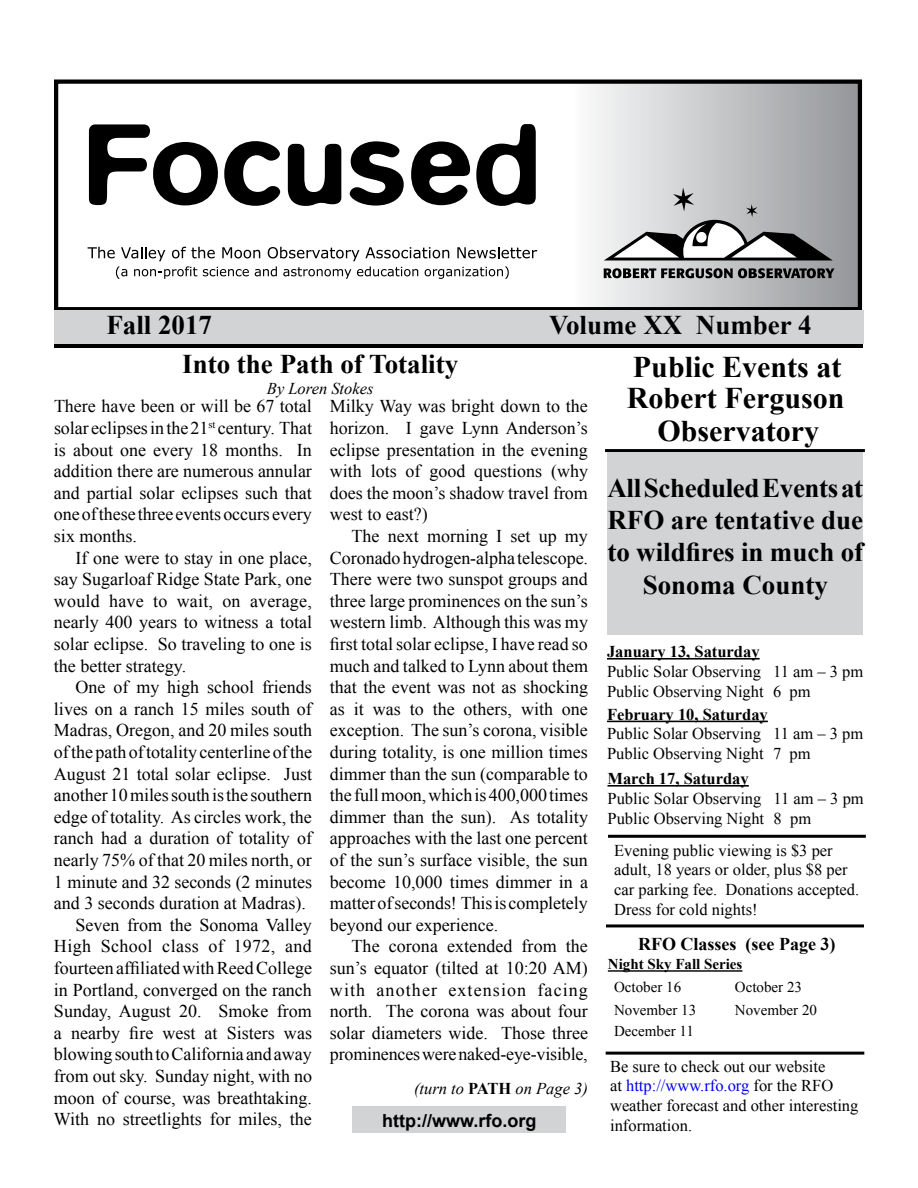
<style>
.page{position:relative;width:918px;height:1188px;background:#fff}
.page>*{position:absolute;margin:0;border:0;box-sizing:border-box;transform-origin:0 0}
.t1{font:700 30px/32.1px "Times New Roman";color:#000;text-align:center}
.t2{font:700 27px/32.4px "Times New Roman";color:#000;text-align:center}
.t3{font:18px/21.6px "Times New Roman";color:#000;text-align:justify}
.t4{font:18px "Times New Roman";letter-spacing:.02em;color:#000}
.t5{font:700 18px "Times New Roman";color:#000}
.t6{font:700 18px "Arial";color:#000}
.t7{font:16.5px/19.8px "Times New Roman";color:#000}
.t8{font:700 16.5px "Times New Roman";color:#000}
.t9{font:italic 16.5px "Times New Roman";color:#000}
.t10{font:15px "Times New Roman";color:#000}
.t11{font:700 15px "Times New Roman";color:#000}
.s1{font-weight:700;font-style:normal}
.s2{color:#0000ed}
</style>
<div class="page">
<div style="left:352px;top:1106px;width:214px;height:27px;background:#d1d3d4"></div>
<div style="left:573px;top:83px;width:286px;height:225px;background:linear-gradient(to right,#fbfcfc,#939699)"></div>
<div style="left:54px;top:80px;width:808px;height:231px;border:4px solid #000"></div>
<svg style="left:54px;top:343px;width:808px;height:5px;fill:#000"></svg>
<svg style="left:604px;top:268px;width:230px;height:10px"></svg>
<svg style="left:604px;top:187px;width:229px;height:73px"></svg>
<svg style="left:89px;top:124px;width:129px;height:81px"></svg>
<svg style="left:224px;top:141px;width:56px;height:65px"></svg>
<svg style="left:288px;top:144px;width:53px;height:62px"></svg>
<svg style="left:350px;top:141px;width:54px;height:65px"></svg>
<svg style="left:411px;top:141px;width:59px;height:64px"></svg>
<svg style="left:476px;top:124px;width:60px;height:82px"></svg>
<svg style="left:88px;top:247px;width:449px;height:32px"></svg>
<div style="left:54px;top:310px;width:810px;height:33px;background:#d1d3d4"></div>
<hr style="left:605px;top:449px;width:260px;height:3px;background:#000">
<hr style="left:606px;top:1052px;width:258px;height:3px;background:#000">
<hr style="left:608px;top:835px;width:258px;height:3px;background:#000">
<hr style="left:606px;top:924px;width:258px;height:3px;background:#000">
<hr style="left:607px;top:658px;width:153px;height:2px;background:#000">
<hr style="left:608px;top:970px;width:134px;height:2px;background:#000">
<hr style="left:607px;top:721px;width:161px;height:1px;background:#000">
<hr style="left:608px;top:785px;width:141px;height:2px;background:#000">
<div style="left:608px;top:452px;width:255px;height:183px;background:#d1d3d4"></div>
<h2 class="t2" style="left:106px;top:308px;width:107px">Fall 2017</h2>
<h2 class="t2" style="left:549px;top:308px;width:264px">Volume XX Number 4</h2>
<h2 class="t2" style="left:182px;top:347px;width:278px">Into the Path of Totality</h2>
<p class="t9" style="left:267px;top:377px;width:108px">By Loren Stokes</p>
<p class="t3" style="left:54px;top:395px;width:260px">There have been or will be 67 total solar eclipses in the 21<sup>st</sup> century. That is about one every 18 months. In addition there are numerous annular and partial solar eclipses such that one of these three events occurs every six months.</p>
<p class="t3" style="left:54px;top:547px;width:260px;text-indent:22px">If one were to stay in one place, say Sugarloaf Ridge State Park, one would have to wait, on average, nearly 400 years to witness a total solar eclipse. So traveling to one is the better strategy.</p>
<p class="t3" style="left:76px;top:676px;width:238px">One of my high school friends</p>
<p class="t3" style="left:54px;top:698px;width:259px">lives on a ranch 15 miles south of</p>
<p class="t3" style="left:54px;top:719px;width:260px">Madras, Oregon, and 20 miles south</p>
<p class="t3" style="left:54px;top:741px;width:260px">of the path of totality centerline of the</p>
<p class="t3" style="left:54px;top:763px;width:260px">August 21 total solar eclipse. Just</p>
<p class="t3" style="left:54px;top:784px;width:260px">another 10 miles south is the southern</p>
<p class="t3" style="left:54px;top:806px;width:259px">edge of totality. As circles work, the</p>
<p class="t3" style="left:54px;top:827px;width:260px">ranch had a duration of totality of</p>
<p class="t3" style="left:54px;top:849px;width:259px">nearly 75% of that 20 miles north, or</p>
<p class="t3" style="left:54px;top:871px;width:260px">1 minute and 32 seconds (2 minutes</p>
<p class="t3" style="left:54px;top:892px;width:253px">and 3 seconds duration at Madras).</p>
<p class="t3" style="left:76px;top:914px;width:238px">Seven from the Sonoma Valley</p>
<p class="t4" style="left:54px;top:934px;width:259px">High School class of 1972, and</p>
<p class="t3" style="left:54px;top:957px;width:260px">fourteen affiliated with Reed College</p>
<p class="t3" style="left:54px;top:979px;width:259px">in Portland, converged on the ranch</p>
<p class="t3" style="left:54px;top:1000px;width:259px">Sunday, August 20. Smoke from</p>
<p class="t3" style="left:54px;top:1022px;width:260px">a nearby fire west at Sisters was</p>
<p class="t3" style="left:54px;top:1043px;width:259px">blowing south to California and away</p>
<p class="t3" style="left:54px;top:1065px;width:260px">from out sky. Sunday night, with no</p>
<p class="t3" style="left:54px;top:1087px;width:260px">moon of course, was breathtaking.</p>
<p class="t3" style="left:54px;top:1108px;width:259px">With no streetlights for miles, the</p>
<p class="t3" style="left:330px;top:395px;width:260px">Milky Way was bright down to the horizon. I gave Lynn Anderson’s eclipse presentation in the evening with lots of good questions (why does the moon’s shadow travel from west to east?)</p>
<p class="t3" style="left:330px;top:525px;width:260px;text-indent:22px">The next morning I set up my Coronado hydrogen-alpha telescope.<br>There were two sunspot groups and three large prominences on the sun’s western limb. Although this was my first total solar eclipse, I have read so much and talked to Lynn about them that the event was not as shocking as it was to the others, with one exception. The sun’s corona, visible during totality, is one million times dimmer than the sun (comparable to the full moon, which is 400,000 times dimmer than the sun). As totality approaches with the last one percent of the sun’s surface visible, the sun become 10,000 times dimmer in a matter of seconds! This is completely beyond our experience.</p>
<p class="t3" style="left:330px;top:935px;width:260px;text-indent:22px">The corona extended from the sun’s equator (tilted at 10:20 AM) with another extension facing north. The corona was about four solar diameters wide. Those three prominences were naked-eye-visible,</p>
<p class="t9" style="left:414px;top:1077px;width:175px">(turn to <span class="s1">PATH</span> on Page 3)</p>
<p class="t6" style="left:382px;top:1108px;width:156px">http://www.rfo.org</p>
<h1 class="t1" style="left:633px;top:350px;width:210px">Public Events at</h1>
<h1 class="t1" style="left:627px;top:382px;width:219px">Robert Ferguson<br>Observatory</h1>
<h2 class="t2" style="left:608px;top:471px;width:257px">All Scheduled Events at<br>RFO are tentative due to wildfires in much of<br>Sonoma County</h2>
<p class="t8" style="left:607px;top:640px;width:154px">January 13, Saturday</p>
<p class="t7" style="left:607px;top:661px;width:258px">Public Solar Observing 11 am – 3 pm<br>Public Observing Night 6 pm</p>
<p class="t8" style="left:607px;top:703px;width:162px">February 10, Saturday</p>
<p class="t7" style="left:607px;top:724px;width:258px">Public Solar Observing 11 am – 3 pm<br>Public Observing Night 7 pm</p>
<p class="t8" style="left:608px;top:767px;width:143px">March 17, Saturday</p>
<p class="t7" style="left:608px;top:788px;width:258px">Public Solar Observing 11 am – 3 pm<br>Public Observing Night 8 pm</p>
<p class="t7" style="left:614px;top:840px;width:247px">Evening public viewing is $3 per adult, 18 years or older, plus $8 per car parking fee. Donations accepted.<br>Dress for cold nights!</p>
<p class="t5" style="left:638px;top:932px;width:199px">RFO Classes (see Page 3)</p>
<p class="t11" style="left:608px;top:954px;width:136px">Night Sky Fall Series</p>
<p class="t10" style="left:614px;top:977px;width:69px">October 16</p>
<p class="t10" style="left:614px;top:1021px;width:81px">December 11</p>
<p class="t10" style="left:735px;top:977px;width:69px">October 23</p>
<p class="t10" style="left:614px;top:1000px;width:84px">November 13</p>
<p class="t10" style="left:735px;top:1000px;width:84px">November 20</p>
<p class="t7" style="left:610px;top:1056px;width:250px">Be sure to check out our website<br>at <span class="s2">http://www.rfo.org</span> for the RFO weather forecast and other interesting information.</p>
</div>
